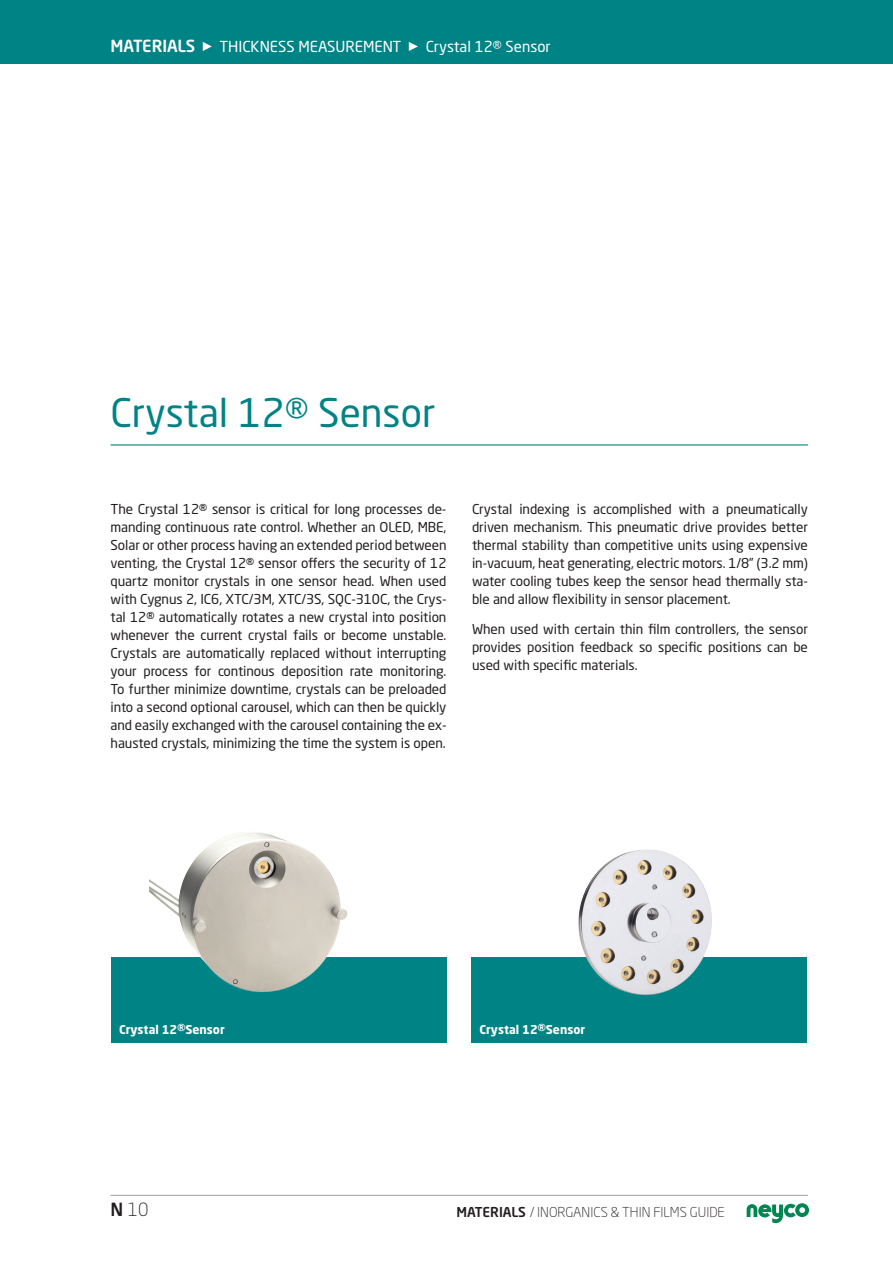
<style>
.page{position:relative;width:893px;height:1263px;background:#fff}
.page>*{position:absolute;margin:0;border:0;box-sizing:border-box;transform-origin:0 0}
.t1{font:39px "Neo Sans Pro";color:#008385}
.t2{font:300 18px "Neo Sans Pro";color:#231f20}
.t3{font:500 16.5px "Neo Sans Pro";letter-spacing:-.005em;color:#fff}
.t4{font:15px "Neo Sans Pro";color:#fff}
.t5{font:13.5px/18px "Neo Sans Pro";letter-spacing:-.005em;color:#231f20;text-align:justify}
.t6{font:300 13.5px "Neo Sans Pro";color:#231f20}
.t7{font:700 12px "Neo Sans Pro";color:#fff}
.s1{color:#040503}
.s2{font-size:13.5px}
.s3{font-weight:500}
</style>
<div class="page">
<div style="left:0;top:0;width:893px;height:64px;background:#008385"></div>
<svg style="left:203px;top:42px;width:9px;height:9px"></svg>
<svg style="left:409px;top:42px;width:9px;height:9px"></svg>
<svg style="left:747px;top:1203px;width:62px;height:20px"></svg>
<hr style="left:111px;top:1195px;width:697px;height:1px;background:#9d9fa2">
<hr style="left:111px;top:444px;width:697px;height:1px;background:#008385">
<div style="left:111px;top:957px;width:335px;height:85px;background:#008385"></div>
<img style="left:149px;top:832px;width:199px;height:160px">
<div style="left:471px;top:957px;width:336px;height:85px;background:#008385"></div>
<img style="left:578px;top:849px;width:134px;height:147px">
<p class="t3" style="left:111px;top:36px;width:86px">MATERIALS</p>
<p class="t4" style="left:219px;top:37px;width:173px">Thicknesss Measurement</p>
<p class="t4" style="left:434px;top:37px;width:207px">ool Drawer Single/Dual Sensors</p>
<p class="t4" style="left:426px;top:37px;width:126px">Crystal 12® Sensor</p>
<h1 class="t1" style="left:111px;top:389px;width:326px">Crystal 12® Sensor</h1>
<p class="t5" style="left:111px;top:500px;width:337px">The Crystal 12<span class="s1">®</span> sensor is critical for long processes de&shy;manding continuous rate control. Whether an OLED, MBE, Solar or other process having an extended period between venting, the Crystal 12<span class="s1">®</span> sensor offers the security of 12 quartz monitor crystals in one sensor head. When used with Cygnus 2, I C6, XTC/3M, XTC/3S, SQC-310C, the Crys&shy;tal 12<span class="s1">®</span> automatically rotates a new crystal into position whenever the current crystal fails or become unstable.<br>Crystals are automatically replaced without interrupting your process for continous deposition rate monitoring.<br>To further minimize downtime, crystals can be preloaded into a second optional carousel, which can then be quickly and easily exchanged with the carousel containing the ex&shy;hausted crystals, minimizing the time the system is open.</p>
<p class="t5" style="left:472px;top:500px;width:337px">Crystal indexing is accomplished with a pneumatically driven mechanism. This pneumatic drive provides better thermal stability than competitive units using expensive in-vacuum, heat generating, electric motors. 1/8” (3.2 mm) water cooling tubes keep the sensor head thermally sta&shy;ble and allow flexibility in sensor placement.</p>
<p class="t5" style="left:472px;top:620px;width:337px">When used with certain thin film controllers, the sensor provides position feedback so specific positions can be used with specific materials.</p>
<p class="t7" style="left:119px;top:1022px;width:107px">Crystal 12<span class="s2">®</span>Sensor</p>
<p class="t7" style="left:479px;top:1022px;width:107px">Crystal 12<span class="s2">®</span>Sensor</p>
<h2 class="t2" style="left:111px;top:1199px;width:40px"><span class="s3">N</span> 10</h2>
<p class="t6" style="left:457px;top:1203px;width:270px"><span class="s3">MATERIALS</span> / INORGANICS &amp; THI N FI LMS GUI DE</p>
</div>
